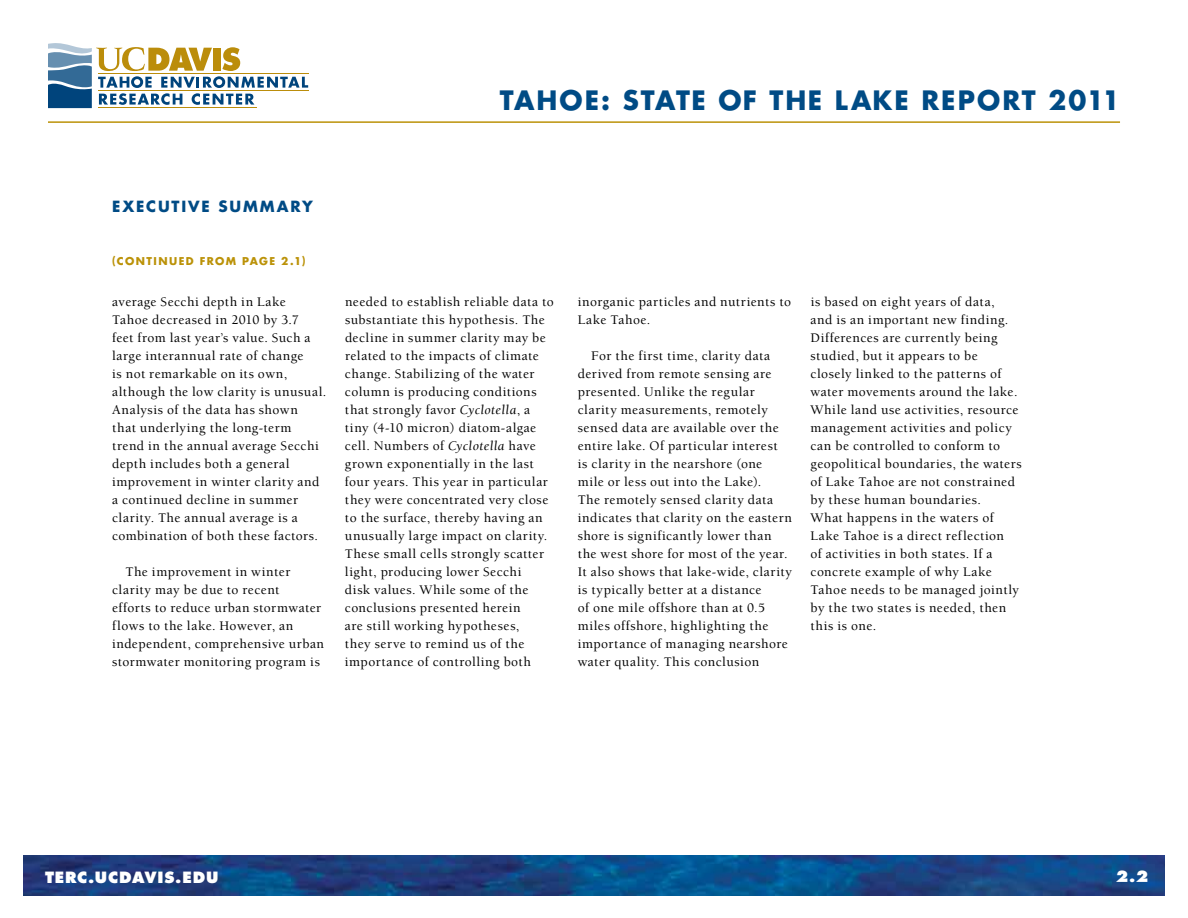
<style>
.page{position:relative;width:1188px;height:918px;background:#fff}
.page>*{position:absolute;margin:0;border:0;box-sizing:border-box;transform-origin:0 0}
.t1{font:700 26.1px "Futura UC Davis";letter-spacing:.075em;color:#004b85}
.t2{font:800 15.15px "Futura UC Davis";letter-spacing:.05em;color:#fff}
.t3{font:700 15.15px "Futura UC Davis";letter-spacing:.125em;color:#004b85}
.t4{font:500 13.5px/18px "Berkeley Std";letter-spacing:.035em;color:#000}
.t5{font:700 10.5px "Futura Std";letter-spacing:.13em;color:#bb9208}
.s1{font-weight:400;font-style:italic}
</style>
<div class="page">
<img style="left:23px;top:856px;width:1142px;height:40px">
<hr style="left:48px;top:121px;width:1072px;height:2px;background:#bb9208">
<hr style="left:98px;top:90px;width:211px;height:1px;background:#bb8d0b">
<hr style="left:98px;top:73px;width:211px;height:1px;background:#bb8d0b">
<svg style="left:48px;top:43px;width:260px;height:65px"></svg>
<h1 class="t1" style="left:500px;top:83px;width:622px">TAHOE: STATE OF THE LAKE REPORT 2011</h1>
<p class="t3" style="left:112px;top:196px;width:202px">EXECUTIVE SUMMARY</p>
<p class="t5" style="left:112px;top:254px;width:195px">(CONTINUED FROM PAGE 2.1)</p>
<p class="t4" style="left:112px;top:293px;width:216px">average Secchi depth in Lake<br>Tahoe decreased in 2010 by 3.7<br>feet from last year’s value. Such a large interannual rate of change<br>is not remarkable on its own, although the low clarity is unusual.<br>Analysis of the data has shown<br>that underlying the long-term trend in the annual average Secchi depth includes both a general improvement in winter clarity and a continued decline in summer clarity. The annual average is a combination of both these factors.</p>
<p class="t4" style="left:112px;top:563px;width:214px;text-indent:14px">The improvement in winter clarity may be due to recent<br>efforts to reduce urban stormwater flows to the lake. However, an independent, comprehensive urban stormwater monitoring program is</p>
<p class="t4" style="left:345px;top:293px;width:211px">needed to establish reliable data to substantiate this hypothesis. The decline in summer clarity may be related to the impacts of climate change. Stabilizing of the water column is producing conditions that strongly favor <span class="s1">Cyclotella</span>, a tiny (4-10 micron) diatom-algae cell. Numbers of <span class="s1">Cyclotella</span> have grown exponentially in the last four years. This year in particular they were concentrated very close to the surface, thereby having an unusually large impact on clarity.<br>These small cells strongly scatter light, producing lower Secchi<br>disk values. While some of the conclusions presented herein<br>are still working hypotheses,<br>they serve to remind us of the importance of controlling both</p>
<p class="t4" style="left:578px;top:293px;width:215px">inorganic particles and nutrients to<br>Lake Tahoe.</p>
<p class="t4" style="left:578px;top:347px;width:216px;text-indent:14px">For the first time, clarity data derived from remote sensing are presented. Unlike the regular clarity measurements, remotely sensed data are available over the entire lake. Of particular interest<br>is clarity in the nearshore (one<br>mile or less out into the Lake).<br>The remotely sensed clarity data indicates that clarity on the eastern shore is significantly lower than the west shore for most of the year.<br>It also shows that lake-wide, clarity is typically better at a distance<br>of one mile offshore than at 0.5 miles offshore, highlighting the importance of managing nearshore water quality. This conclusion</p>
<p class="t4" style="left:811px;top:293px;width:213px">is based on eight years of data,<br>and is an important new finding.<br>Differences are currently being studied, but it appears to be closely linked to the patterns of water movements around the lake.<br>While land use activities, resource management activities and policy can be controlled to conform to geopolitical boundaries, the waters of Lake Tahoe are not constrained by these human boundaries.<br>What happens in the waters of<br>Lake Tahoe is a direct reflection<br>of activities in both states. If a concrete example of why Lake<br>Tahoe needs to be managed jointly by the two states is needed, then this is one.</p>
<p class="t2" style="left:45px;top:867px;width:175px">TERC.UCDAVIS.EDU</p>
<p class="t2" style="left:1116px;top:867px;width:34px">2.2</p>
</div>
